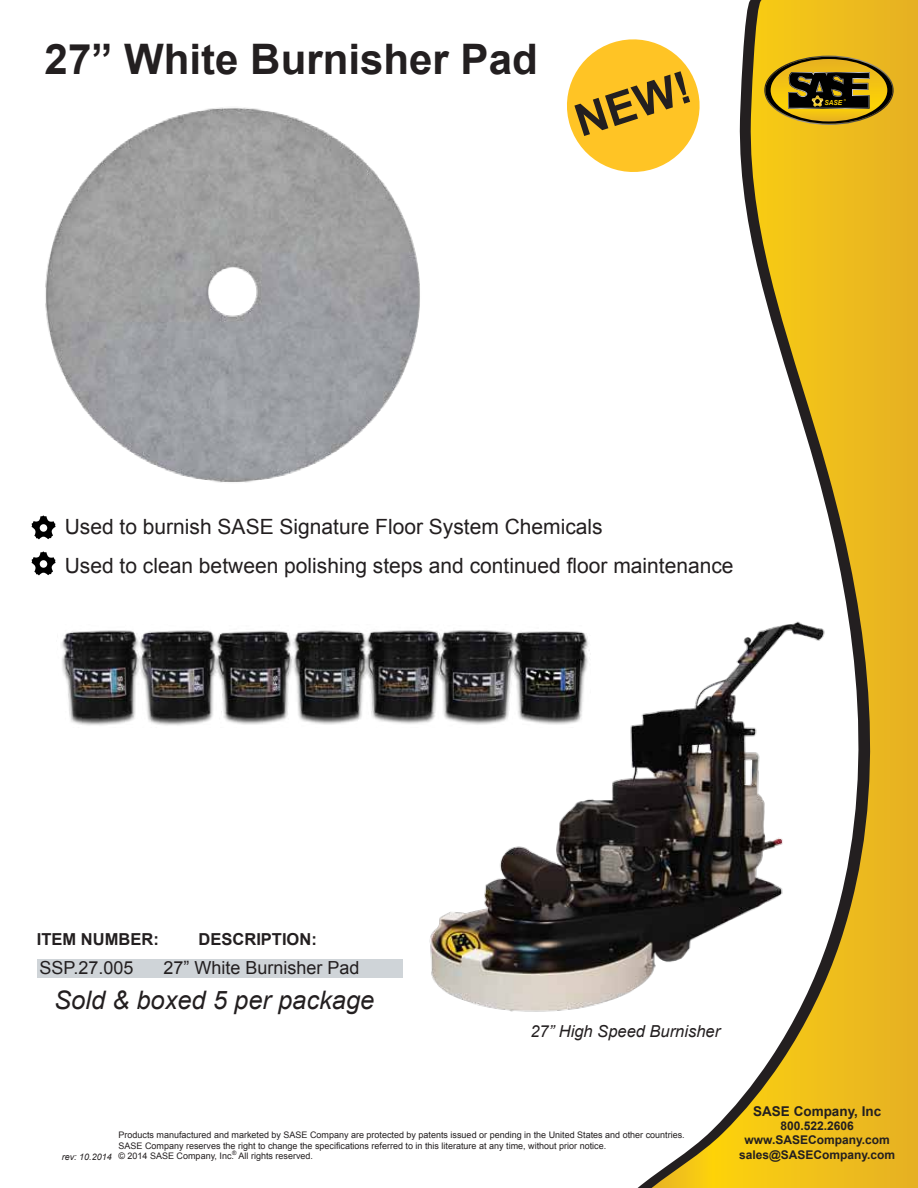
<style>
.page{position:relative;width:918px;height:1188px;background:#fff}
.page>*{position:absolute;margin:0;border:0;box-sizing:border-box;transform-origin:0 0}
.t1{font:700 44.7px "Arial";color:#231f20}
.t2{font:700 42px "Arial";color:#231f20}
.t3{font:italic 25.5px "Arial";color:#231f20}
.t4{font:21px/39px "Arial";color:#231f20}
.t5{font:18px "Arial";color:#231f20}
.t6{font:700 16.5px "Arial";color:#231f20}
.t7{font:italic 16.5px "Arial";color:#231f20}
.t8{font:700 13.5px "Arial";color:#231f20}
.t9{font:700 12px/14.4px "Arial";color:#231f20;text-align:center}
.t10{font:9px "Arial";color:#231f20}
.t11{font:italic 700 6.9px "Arial";color:#fed303;scale:.94 1}
.t12{font:6px "Arial";color:#231f20}
.s1{font-style:italic}
</style>
<div class="page">
<svg style="left:652px;top:0;width:266px;height:1188px"></svg>
<img style="left:764px;top:56px;width:130px;height:69px">
<svg style="left:765px;top:57px;width:128px;height:67px;background:#8f7416"></svg>
<div style="left:37px;top:959px;width:366px;height:18px;background:#cfd4d8"></div>
<svg style="left:567px;top:31px;width:141px;height:149px"></svg>
<img style="left:45px;top:107px;width:375px;height:376px">
<svg style="left:32px;top:515px;width:24px;height:24px"></svg>
<svg style="left:32px;top:551px;width:24px;height:24px"></svg>
<img style="left:61px;top:630px;width:350px;height:96px">
<img style="left:411px;top:596px;width:434px;height:446px">
<h2 class="t2" style="left:45px;top:32px;width:495px">27” White Burnisher Pad</h2>
<h1 class="t1" style="left:567px;top:94px;width:121px;rotate:-18deg">NEW!</h1>
<p class="t11" style="left:824px;top:98px;width:20px">SASE</p>
<h3 class="t4" style="left:65px;top:508px;width:670px">Used to burnish SASE Signature Floor System Chemicals<br>Used to clean between polishing steps and continued floor maintenance</h3>
<h3 class="t6" style="left:37px;top:928px;width:123px">ITEM NUMBER:</h3>
<h3 class="t6" style="left:199px;top:928px;width:120px">DESCRIPTION:</h3>
<h3 class="t5" style="left:40px;top:955px;width:95px">SSP.27.005</h3>
<h3 class="t5" style="left:163px;top:955px;width:198px">27” White Burnisher Pad</h3>
<h3 class="t3" style="left:54px;top:984px;width:322px">Sold &amp; boxed 5 per package</h3>
<h3 class="t7" style="left:530px;top:1021px;width:191px">27” High Speed Burnisher</h3>
<h3 class="t8" style="left:753px;top:1102px;width:130px">SASE Company, Inc</h3>
<h3 class="t9" style="left:745px;top:1119px;width:147px">800.522.2606 www.SASECompany.com</h3>
<p class="t10" style="left:118px;top:1129px;width:568px">Products manufactured and marketed by SASE Company are protected by patents issued or pending in the United States and other countries.</p>
<p class="t10" style="left:118px;top:1139px;width:489px">SASE Company reserves the right to change the specifications referred to in this literature at any time, without prior notice.</p>
<p class="t10" style="left:62px;top:1150px;width:253px"><span class="s1">rev: 10.2014</span> © 2014 SASE Company, Inc. All rights reserved.</p>
<p class="t12" style="left:232px;top:1149px;width:6px">®</p>
<h3 class="t9" style="left:739px;top:1148px;width:158px">sales@SASECompany.com</h3>
</div>
